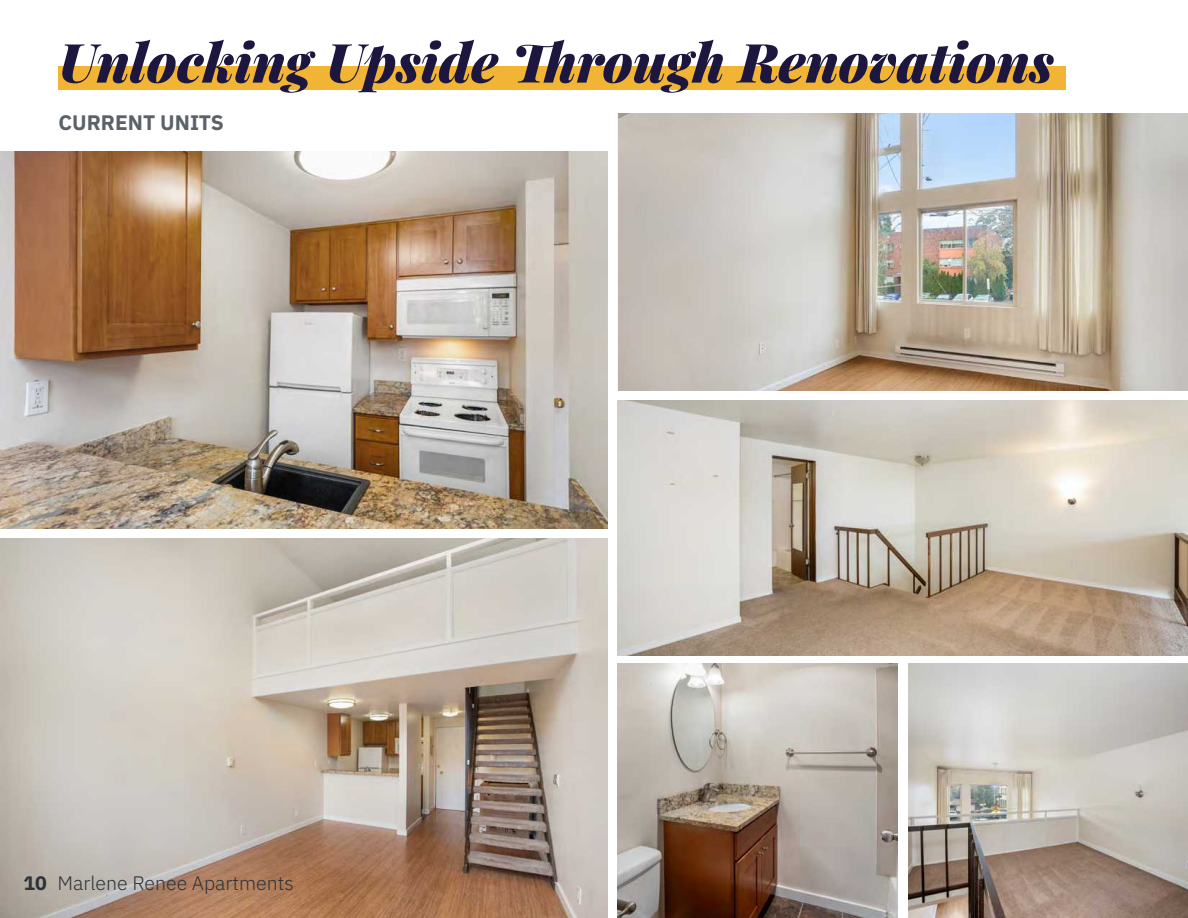
<style>
.page{position:relative;width:1188px;height:918px;background:#fff}
.page>*{position:absolute;margin:0;border:0;box-sizing:border-box;transform-origin:0 0}
.t1{font:italic 900 54px "Playfair Display";color:#1d1740}
.t2{font:700 21px "IBM Plex Sans";color:#5a6168}
.t3{font:300 19.5px "IBM Plex Sans";color:#2e3338}
.s1{font-weight:700}
</style>
<div class="page">
<div style="left:58px;top:66px;width:1008px;height:24px;background:#f1b434"></div>
<img style="left:0;top:152px;width:608px;height:376px">
<img style="left:0;top:539px;width:608px;height:379px">
<img style="left:617px;top:664px;width:280px;height:254px">
<img style="left:617px;top:401px;width:571px;height:254px">
<img style="left:618px;top:114px;width:570px;height:276px">
<img style="left:908px;top:664px;width:280px;height:254px">
<p class="t1" style="left:58px;top:18px;width:997px">Unlocking Upside Through Renovations</p>
<p class="t2" style="left:58px;top:106px;width:167px">CURRENT UNITS</p>
<p class="t3" style="left:23px;top:868px;width:272px"><span class="s1">10</span> Marlene Renee Apartments</p>
</div>
